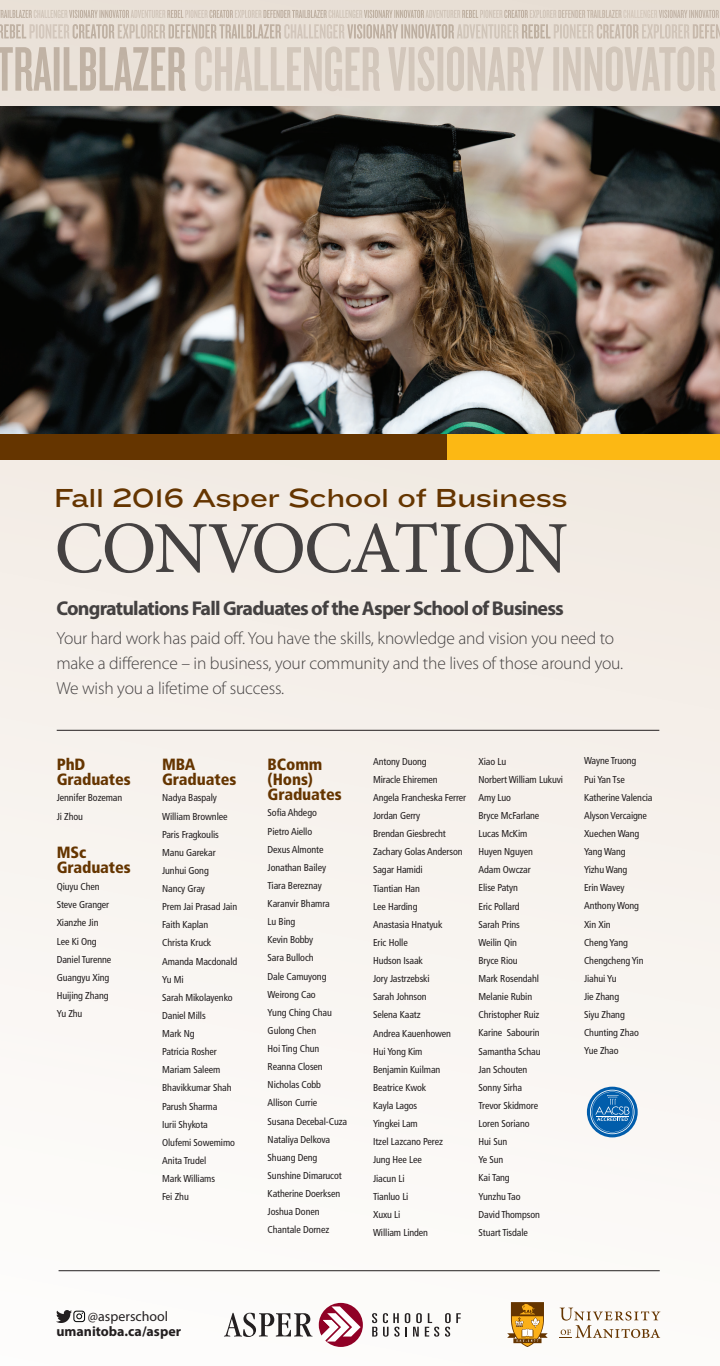
<style>
.page{position:relative;width:720px;height:1366px;background:#fff}
.page>*{position:absolute;margin:0;border:0;box-sizing:border-box;transform-origin:0 0}
.t1{font:73.38px "Minion Pro";letter-spacing:-.035em;color:#444141}
.t2{font:27px "Knockout 34 Junior Sumo";letter-spacing:-.015em;color:#653500}
.t3{font:700 20px "Myriad Pro";letter-spacing:-.04em;color:#444141}
.t4{font:300 17.5px/25px "Myriad Pro";letter-spacing:-.01em;color:#444141}
.t5{font:900 condensed 16.25px/15px "Frutiger";letter-spacing:-.005em;color:#653500}
.t6{font:700 13.88px "Myriad Pro";color:#231f20}
.t7{font:13.88px "Myriad Pro";color:#231f20}
.t8{font:condensed 10px/18.1px "Frutiger";letter-spacing:-.01em;color:#231f20}
</style>
<div class="page">
<div style="left:0;top:0;width:719px;height:1366px;background:#f8f3ef"></div>
<svg style="left:0;top:10px;width:718px;height:8px;background:#d6cbbf"></svg>
<svg style="left:0;top:24px;width:719px;height:15px;background:#d7ccc1"></svg>
<svg style="left:388px;top:47px;width:326px;height:44px;background:#dcd1c6"></svg>
<svg style="left:195px;top:47px;width:184px;height:44px;background:#ddd3c8"></svg>
<svg style="left:0;top:47px;width:185px;height:44px;background:#d3c8bc"></svg>
<hr style="left:57px;top:730px;width:602px;height:1px;background:#231f20">
<hr style="left:58px;top:1270px;width:601px;height:1px;background:#231f20">
<svg style="left:559px;top:1307px;width:101px;height:31px"></svg>
<svg style="left:506px;top:1301px;width:43px;height:46px"></svg>
<svg style="left:224px;top:1312px;width:88px;height:25px"></svg>
<svg style="left:372px;top:1313px;width:78px;height:23px"></svg>
<svg style="left:456px;top:1313px;width:4px;height:10px"></svg>
<svg style="left:318px;top:1303px;width:44px;height:44px"></svg>
<div style="left:0;top:433px;width:719px;height:26px;background:#653500"></div>
<div style="left:446px;top:433px;width:273px;height:26px;background:#fcb814"></div>
<svg style="left:586px;top:1086px;width:51px;height:51px"></svg>
<svg style="left:589px;top:1089px;width:45px;height:45px;background:#3f84be"></svg>
<img style="left:56px;top:1310px;width:15px;height:12px">
<img style="left:0;top:107px;width:719px;height:326px">
<svg style="left:73px;top:1310px;width:12px;height:12px"></svg>
<h2 class="t2" style="left:54px;top:479px;width:514px">Fall 2016 Asper School of Business</h2>
<h1 class="t1" style="left:54px;top:499px;width:515px">CONVOCATION</h1>
<h3 class="t3" style="left:56px;top:595px;width:508px">Congratulations Fall Graduates of the Asper School of Business</h3>
<h3 class="t4" style="left:56px;top:626px;width:568px">Your hard work has paid off. You have the skills, knowledge and vision you need to make a difference – in business, your community and the lives of those around you.<br>We wish you a lifetime of success.</h3>
<h3 class="t5" style="left:57px;top:756px;width:76px">PhD<br>Graduates</h3>
<p class="t8" style="left:57px;top:789px;width:67px">Jennifer Bozeman<br>Ji Zhou</p>
<h3 class="t5" style="left:57px;top:845px;width:76px">MSc<br>Graduates</h3>
<p class="t8" style="left:57px;top:877px;width:56px">Qiuyu Chen<br>Steve Granger<br>Xianzhe Jin<br>Lee Ki Ong<br>Daniel Turenne<br>Guangyu Xing<br>Huijing Zhang<br>Yu Zhu</p>
<h3 class="t5" style="left:162px;top:756px;width:76px">MBA<br>Graduates</h3>
<p class="t8" style="left:162px;top:789px;width:77px">Nadya Baspaly<br>William Brownlee<br>Paris Fragkoulis<br>Manu Garekar<br>Junhui Gong<br>Nancy Gray<br>Prem Jai Prasad Jain<br>Faith Kaplan<br>Christa Kruck<br>Amanda Macdonald<br>Yu Mi<br>Sarah Mikolayenko<br>Daniel Mills<br>Mark Ng<br>Patricia Rosher<br>Mariam Saleem<br>Bhavikkumar Shah<br>Parush Sharma<br>Iurii Shykota<br>Olufemi Sowemimo<br>Anita Trudel<br>Mark Williams<br>Fei Zhu</p>
<h3 class="t7" style="left:88px;top:1307px;width:82px">@asperschool</h3>
<h3 class="t6" style="left:56px;top:1322px;width:126px">umanitoba.ca/asper</h3>
<h3 class="t5" style="left:267px;top:756px;width:76px">BComm (Hons)<br>Graduates</h3>
<p class="t8" style="left:267px;top:804px;width:81px">Sofia Ahdego<br>Pietro Aiello<br>Dexus Almonte<br>Jonathan Bailey<br>Tiara Bereznay<br>Karanvir Bhamra<br>Lu Bing<br>Kevin Bobby<br>Sara Bulloch<br>Dale Camuyong<br>Weirong Cao<br>Yung Ching Chau<br>Gulong Chen<br>Hoi Ting Chun<br>Reanna Closen<br>Nicholas Cobb<br>Allison Currie<br>Susana Decebal-Cuza<br>Nataliya Delkova<br>Shuang Deng<br>Sunshine Dimarucot<br>Katherine Doerksen<br>Joshua Donen<br>Chantale Dornez</p>
<p class="t8" style="left:373px;top:752px;width:94px">Antony Duong<br>Miracle Ehiremen<br>Angela Francheska Ferrer<br>Jordan Gerry<br>Brendan Giesbrecht<br>Zachary Golas Anderson<br>Sagar Hamidi<br>Tiantian Han<br>Lee Harding<br>Anastasia Hnatyuk<br>Eric Holle<br>Hudson Isaak<br>Jory Jastrzebski<br>Sarah Johnson<br>Selena Kaatz<br>Andrea Kauenhowen<br>Hui Yong Kim<br>Benjamin Kuilman<br>Beatrice Kwok<br>Kayla Lagos<br>Yingkei Lam<br>Itzel Lazcano Perez<br>Jung Hee Lee<br>Jiacun Li<br>Tianluo Li<br>Xuxu Li<br>William Linden</p>
<p class="t8" style="left:478px;top:752px;width:86px">Xiao Lu<br>Norbert William Lukuvi<br>Amy Luo<br>Bryce McFarlane<br>Lucas McKim<br>Huyen Nguyen<br>Adam Owczar<br>Elise Patyn<br>Eric Pollard<br>Sarah Prins<br>Weilin Qin<br>Bryce Riou<br>Mark Rosendahl<br>Melanie Rubin<br>Christopher Ruiz<br>Karine Sabourin<br>Samantha Schau<br>Jan Schouten<br>Sonny Sirha<br>Trevor Skidmore<br>Loren Soriano<br>Hui Sun<br>Ye Sun<br>Kai Tang<br>Yunzhu Tao<br>David Thompson<br>Stuart Tisdale</p>
<p class="t8" style="left:583px;top:752px;width:70px">Wayne Truong<br>Pui Yan Tse<br>Katherine Valencia<br>Alyson Vercaigne<br>Xuechen Wang<br>Yang Wang<br>Yizhu Wang<br>Erin Wavey<br>Anthony Wong<br>Xin Xin<br>Cheng Yang<br>Chengcheng Yin<br>Jiahui Yu<br>Jie Zhang<br>Siyu Zhang<br>Chunting Zhao<br>Yue Zhao</p>
</div>
